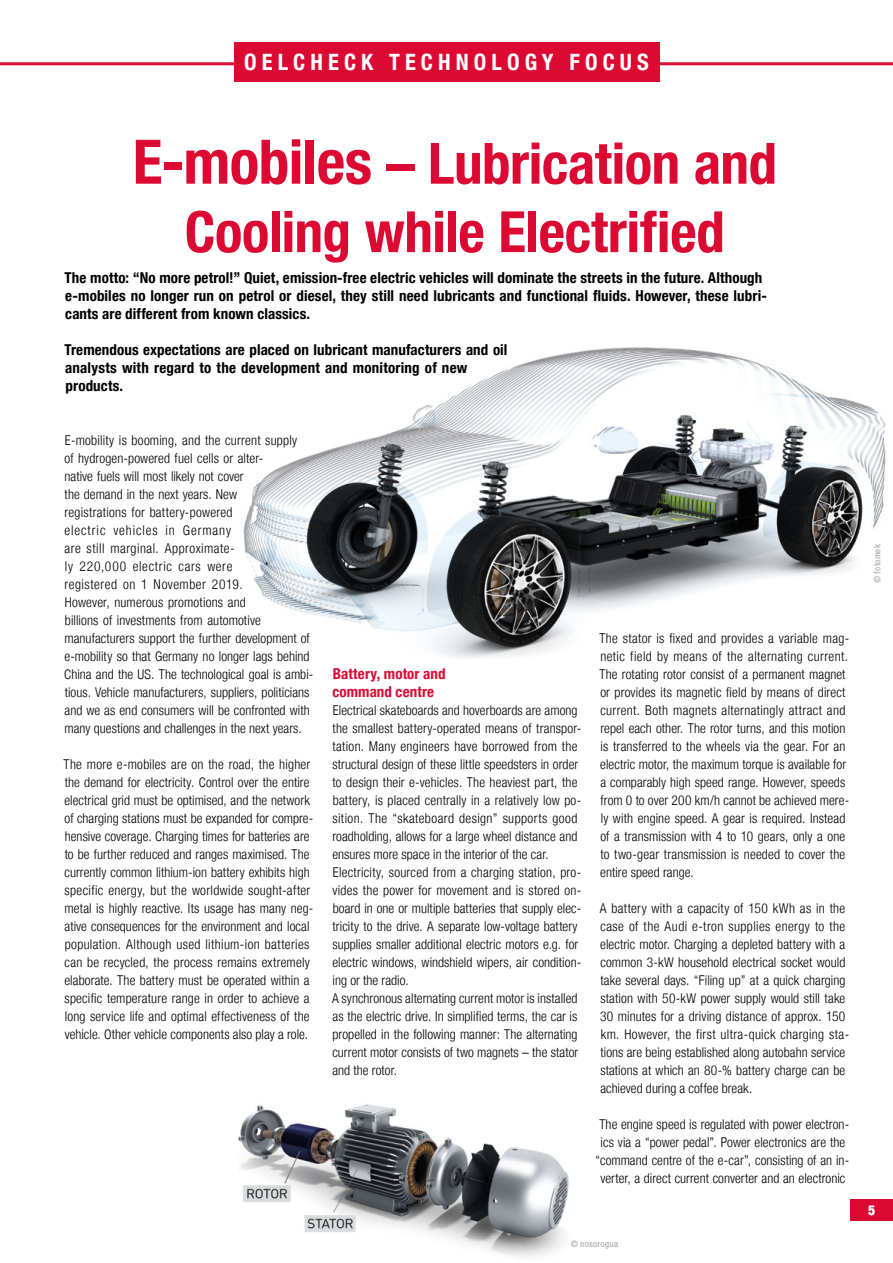
<style>
.page{position:relative;width:893px;height:1263px;background:#fff}
.page>*{position:absolute;margin:0;border:0;box-sizing:border-box;transform-origin:0 0}
.t1{font:700 condensed 57px/68.4px "Helvetica Neue LT";letter-spacing:-.005em;color:#dc0a33;text-align:center}
.t2{font:700 condensed 22.5px "Helvetica Neue LT";letter-spacing:.23em;color:#fff}
.t3{font:700 condensed 15px/18px "Helvetica Neue LT";letter-spacing:.01em;color:#000}
.t4{font:700 condensed 15px/18px "Helvetica Neue LT";letter-spacing:.005em;color:#dc0a33}
.t5{font:300 condensed 13.5px/18px "Helvetica Neue LT";letter-spacing:.01em;color:#000}
.t6{font:700 condensed 13.5px "Helvetica Neue LT";color:#fff}
.t7{font:500 condensed 9px "Helvetica Neue";letter-spacing:.025em;color:#b3b2b2}
.s1{font-size:61.5px}
</style>
<div class="page">
<div style="left:850px;top:1199px;width:43px;height:21px;background:#dc0a33"></div>
<img style="left:238px;top:1104px;width:331px;height:154px">
<img style="left:243px;top:347px;width:643px;height:311px">
<hr style="left:0;top:62px;width:893px;height:3px;background:#dc0a33">
<div style="left:234px;top:43px;width:425px;height:39px;background:#dc0a33"></div>
<h2 class="t2" style="left:244px;top:48px;width:406px">OELCHECK TECHNOLOGY FOCUS</h2>
<h1 class="t1" style="left:133px;top:128px;width:646px"><span class="s1">E-mobiles</span> – Lubrication and<br>Cooling while Electrified</h1>
<p class="t3" style="left:65px;top:269px;width:704px">The motto: “No more petrol!” Quiet, emission-free electric vehicles will dominate the streets in the future. Although e-mobiles no longer run on petrol or diesel, they still need lubricants and functional fluids. However, these lubri&shy;cants are different from known classics.</p>
<p class="t3" style="left:65px;top:341px;width:444px">Tremendous expectations are placed on lubricant manufacturers and oil analysts with regard to the development and monitoring of new products.</p>
<p class="t5" style="left:64px;top:431px;width:251px">E-mobility is booming, and the current supply<br>of hydrogen-powered fuel cells or alter-<br>native fuels will most likely not cover<br>the demand in the next years. New<br>registrations for battery-powered<br>electric vehicles in Germany<br>are still marginal. Approximate-<br>ly 220,000 electric cars were<br>registered on 1 November 2019.<br>However, numerous promotions and<br>billions of investments from automotive manufacturers support the further development of e-mobility so that Germany no longer lags behind China and the US. The technological goal is ambi&shy;tious. Vehicle manufacturers, suppliers, politicians and we as end consumers will be confronted with many questions and challenges in the next years.</p>
<p class="t5" style="left:64px;top:755px;width:251px">The more e-mobiles are on the road, the higher the demand for electricity. Control over the entire electrical grid must be optimised, and the network of charging stations must be expanded for compre&shy;hensive coverage. Charging times for batteries are to be further reduced and ranges maximised. The currently common lithium-ion battery exhibits high specific energy, but the worldwide sought-after metal is highly reactive. Its usage has many neg&shy;ative consequences for the environment and local population. Although used lithium-ion batteries can be recycled, the process remains extremely elaborate. The battery must be operated within a specific temperature range in order to achieve a long service life and optimal effectiveness of the vehicle. Other vehicle components also play a role.</p>
<p class="t4" style="left:332px;top:665px;width:115px">Battery, motor and command centre</p>
<p class="t5" style="left:332px;top:701px;width:251px">Electrical skateboards and hoverboards are among the smallest battery-operated means of transpor&shy;tation. Many engineers have borrowed from the structural design of these little speedsters in order to design their e-vehicles. The heaviest part, the battery, is placed centrally in a relatively low po&shy;sition. The “skateboard design” supports good roadholding, allows for a large wheel distance and ensures more space in the interior of the car.<br>Electricity, sourced from a charging station, pro&shy;vides the power for movement and is stored on&shy;board in one or multiple batteries that supply elec&shy;tricity to the drive. A separate low-voltage battery supplies smaller additional electric motors e.g. for electric windows, windshield wipers, air condition&shy;ing or the radio.<br>A synchronous alternating current motor is installed as the electric drive. In simplified terms, the car is propelled in the following manner: The alternating current motor consists of two magnets – the stator and the rotor.</p>
<p class="t5" style="left:599px;top:629px;width:251px">The stator is fixed and provides a variable mag&shy;netic field by means of the alternating current.<br>The rotating rotor consist of a permanent magnet or provides its magnetic field by means of direct current. Both magnets alternatingly attract and repel each other. The rotor turns, and this motion is transferred to the wheels via the gear. For an electric motor, the maximum torque is available for a comparably high speed range. However, speeds from 0 to over 200 km/h cannot be achieved mere&shy;ly with engine speed. A gear is required. Instead of a transmission with 4 to 10 gears, only a one to two-gear transmission is needed to cover the entire speed range.</p>
<p class="t5" style="left:600px;top:899px;width:251px">A battery with a capacity of 150 kWh as in the case of the Audi e-tron supplies energy to the electric motor. Charging a depleted battery with a common 3-kW household electrical socket would take several days. “Filing up” at a quick charging station with 50-kW power supply would still take 30 minutes for a driving distance of approx. 150 km. However, the first ultra-quick charging sta&shy;tions are being established along autobahn service stations at which an 80-% battery charge can be achieved during a coffee break.</p>
<p class="t5" style="left:595px;top:1115px;width:255px;text-align:center">The engine speed is regulated with power electron&shy;ics via a “power pedal”. Power electronics are the “command centre of the e-car”, consisting of an in&shy;verter, a direct current converter and an electronic</p>
<p class="t7" style="left:571px;top:1238px;width:49px">© nosorogua</p>
<p class="t7" style="left:872px;top:583px;width:40px;rotate:-90deg">© fotomek</p>
<p class="t6" style="left:868px;top:1202px;width:8px">5</p>
</div>
